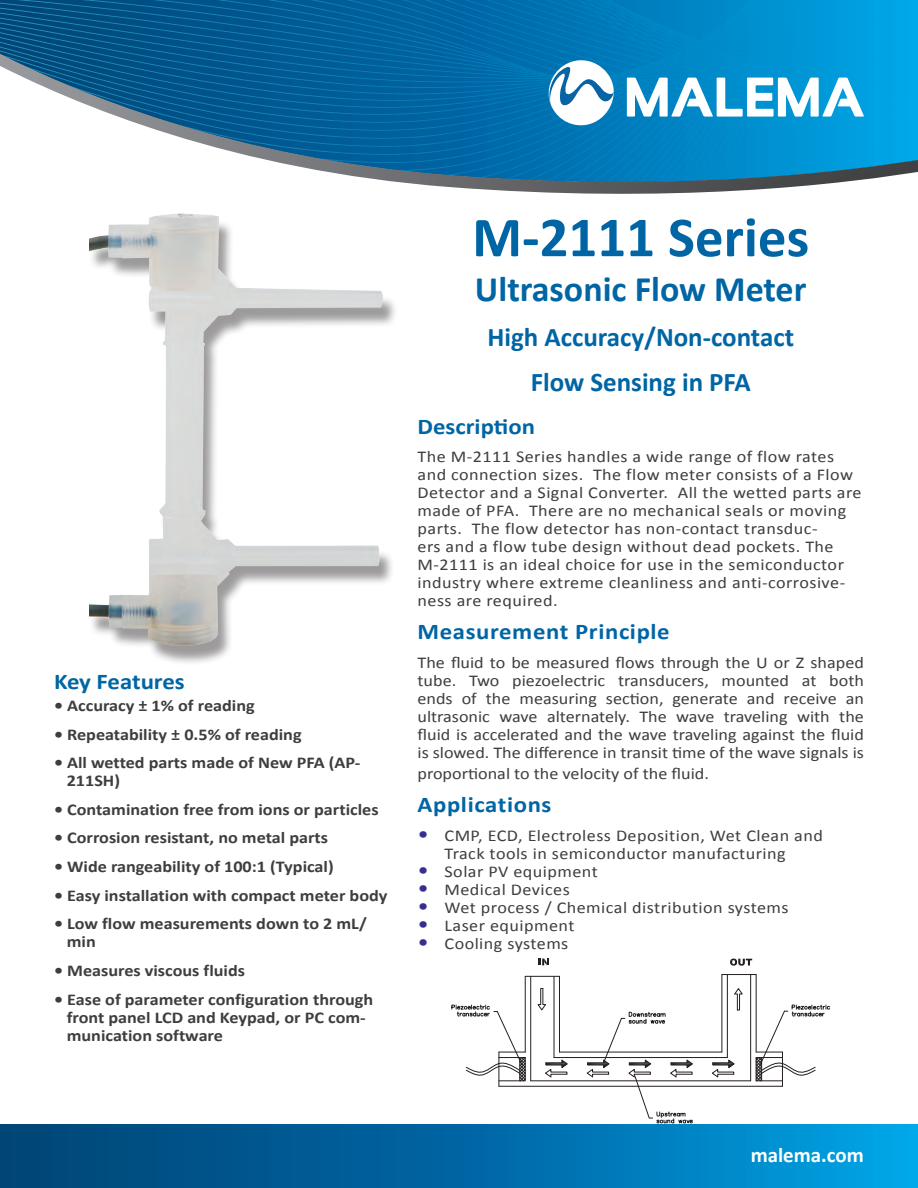
<style>
.page{position:relative;width:918px;height:1188px;background:#fff}
.page>*{position:absolute;margin:0;border:0;box-sizing:border-box;transform-origin:0 0}
.t1{font:700 57px "Calibri";color:#0065a4}
.t2{font:700 36px "Calibri";color:#0065a4}
.t3{font:700 27px/45px "Calibri";color:#0065a4;text-align:center}
.t4{font:700 22.5px "Calibri";letter-spacing:.025em;color:#0065a4;scale:1.1 1}
.t5{font:700 22.5px "Calibri";letter-spacing:-.01em;color:#0065a4;scale:1.1 1}
.t6{font:700 22.5px "Calibri";color:#0065a4;scale:1.1 1}
.t7{font:700 21px "Calibri";color:#fff}
.t8{font:16.5px/18px "Calibri";letter-spacing:.025em;color:#3e3e3f;scale:1.1 1}
.t9{font:700 16.5px/18px "Calibri";color:#3e3e3f;scale:1.1 1}
.t10{font:16.5px "Calibri";color:#3e3e3f;scale:1.1 1}
.s1{font-size:21px;color:#362f91}
</style>
<div class="page">
<img style="left:0;top:0;width:850px;height:46px">
<img style="left:802px;top:0;width:28px;height:46px">
<img style="left:802px;top:0;width:12px;height:41px">
<img style="left:799px;top:0;width:3px;height:46px">
<img style="left:394px;top:0;width:255px;height:46px">
<img style="left:667px;top:0;width:9px;height:46px">
<img style="left:692px;top:0;width:9px;height:46px">
<img style="left:701px;top:0;width:8px;height:46px">
<img style="left:709px;top:0;width:9px;height:46px">
<div style="left:718px;top:0;width:81px;height:46px;background:#0091d0"></div>
<svg style="left:0;top:46px;width:918px;height:148px"></svg>
<svg style="left:547px;top:54px;width:70px;height:73px"></svg>
<svg style="left:627px;top:78px;width:237px;height:39px"></svg>
<div style="left:0;top:1125px;width:918px;height:63px;background:linear-gradient(to right,#003c6f,#009ee2)"></div>
<div style="left:89px;top:219px;width:309px;height:447px;background:#231f20;opacity:.45"></div>
<img style="left:89px;top:213px;width:294px;height:432px">
<hr style="left:525px;top:976px;width:1px;height:76px;background:#231f20">
<hr style="left:530px;top:976px;width:1px;height:105px;background:#231f20">
<hr style="left:559px;top:976px;width:1px;height:76px;background:#231f20">
<hr style="left:554px;top:976px;width:1px;height:82px;background:#231f20">
<hr style="left:499px;top:1086px;width:283px;height:1px;background:#231f20">
<hr style="left:531px;top:1081px;width:220px;height:1px;background:#231f20">
<hr style="left:559px;top:1052px;width:163px;height:1px;background:#231f20">
<hr style="left:554px;top:1057px;width:173px;height:1px;background:#231f20">
<hr style="left:756px;top:975px;width:1px;height:77px;background:#231f20">
<hr style="left:750px;top:975px;width:1px;height:106px;background:#231f20">
<hr style="left:722px;top:975px;width:1px;height:77px;background:#231f20">
<hr style="left:727px;top:975px;width:1px;height:83px;background:#231f20">
<hr style="left:782px;top:1052px;width:1px;height:34px;background:#231f20">
<hr style="left:525px;top:976px;width:34px;height:1px;background:#231f20">
<hr style="left:722px;top:974px;width:34px;height:1px;background:#231f20">
<hr style="left:499px;top:1052px;width:1px;height:34px;background:#231f20">
<svg style="left:545px;top:1060px;width:23px;height:17px"></svg>
<svg style="left:712px;top:1060px;width:23px;height:17px"></svg>
<svg style="left:537px;top:988px;width:9px;height:23px"></svg>
<svg style="left:734px;top:988px;width:9px;height:22px"></svg>
<svg style="left:587px;top:1012px;width:106px;height:112px"></svg>
<svg style="left:451px;top:1005px;width:75px;height:76px"></svg>
<svg style="left:756px;top:1005px;width:74px;height:77px"></svg>
<svg style="left:539px;top:959px;width:10px;height:6px"></svg>
<svg style="left:730px;top:959px;width:22px;height:7px"></svg>
<h3 class="t5" style="left:54px;top:667px;width:120px">Key Features</h3>
<p class="t9" style="left:54px;top:696px;width:184px">• Accuracy ± 1% of reading</p>
<p class="t9" style="left:54px;top:725px;width:227px">• Repeatability ± 0.5% of reading</p>
<p class="t9" style="left:67px;top:754px;width:268px;text-indent:-13px">• All wetted parts made of New PFA (AP-<br>211SH)</p>
<p class="t9" style="left:54px;top:800px;width:297px">• Contamination free from ions or particles</p>
<p class="t9" style="left:54px;top:829px;width:251px">• Corrosion resistant, no metal parts</p>
<p class="t9" style="left:54px;top:858px;width:256px">• Wide rangeability of 100:1 (Typical)</p>
<p class="t9" style="left:54px;top:886px;width:305px">• Easy installation with compact meter body</p>
<p class="t9" style="left:67px;top:915px;width:274px;text-indent:-13px">• Low flow measurements down to 2 mL/ min</p>
<p class="t9" style="left:54px;top:961px;width:175px">• Measures viscous fluids</p>
<p class="t9" style="left:67px;top:990px;width:280px;text-indent:-13px">• Ease of parameter configuration through front panel LCD and Keypad, or PC com&shy;munication software</p>
<h1 class="t1" style="left:472px;top:201px;width:339px">M-2111 Series</h1>
<h2 class="t2" style="left:475px;top:266px;width:333px">Ultrasonic Flow Meter</h2>
<h3 class="t3" style="left:487px;top:315px;width:308px">High Accuracy/Non-contact<br>Flow Sensing in PFA</h3>
<h3 class="t6" style="left:418px;top:412px;width:108px">Description</h3>
<p class="t8" style="left:418px;top:448px;width:405px">The M-2111 Series handles a wide range of flow rates and connection sizes. The flow meter consists of a Flow Detector and a Signal Converter. All the wetted parts are made of PFA. There are no mechanical seals or moving parts. The flow detector has non-contact transduc-<br>ers and a flow tube design without dead pockets. The M-2111 is an ideal choice for use in the semiconductor industry where extreme cleanliness and anti-corrosive&shy;ness are required.</p>
<h3 class="t4" style="left:418px;top:617px;width:231px">Measurement Principle</h3>
<p class="t8" style="left:418px;top:653px;width:407px;text-align:justify">The fluid to be measured flows through the U or Z shaped tube. Two piezoelectric transducers, mounted at both ends of the measuring section, generate and receive an ultrasonic wave alternately. The wave traveling with the fluid is accelerated and the wave traveling against the fluid is slowed. The difference in transit time of the wave signals is</p>
<p class="t10" style="left:418px;top:763px;width:266px">proportional to the velocity of the fluid.</p>
<h3 class="t4" style="left:418px;top:790px;width:123px">Applications</h3>
<p class="t8" style="left:445px;top:826px;width:346px;text-indent:-27px"><span class="s1">•</span> CMP, ECD, Electroless Deposition, Wet Clean and<br>Track tools in semiconductor manufacturing</p>
<p class="t8" style="left:418px;top:862px;width:165px"><span class="s1">•</span> Solar PV equipment</p>
<p class="t8" style="left:418px;top:880px;width:140px"><span class="s1">•</span> Medical Devices</p>
<p class="t8" style="left:418px;top:898px;width:339px"><span class="s1">•</span> Wet process / Chemical distribution systems</p>
<p class="t8" style="left:418px;top:916px;width:144px"><span class="s1">•</span> Laser equipment</p>
<p class="t8" style="left:418px;top:934px;width:139px"><span class="s1">•</span> Cooling systems</p>
<p class="t7" style="left:735px;top:1141px;width:115px">malema.com</p>
<p class="t7" style="left:751px;top:1141px;width:115px">malema.com</p>
</div>
